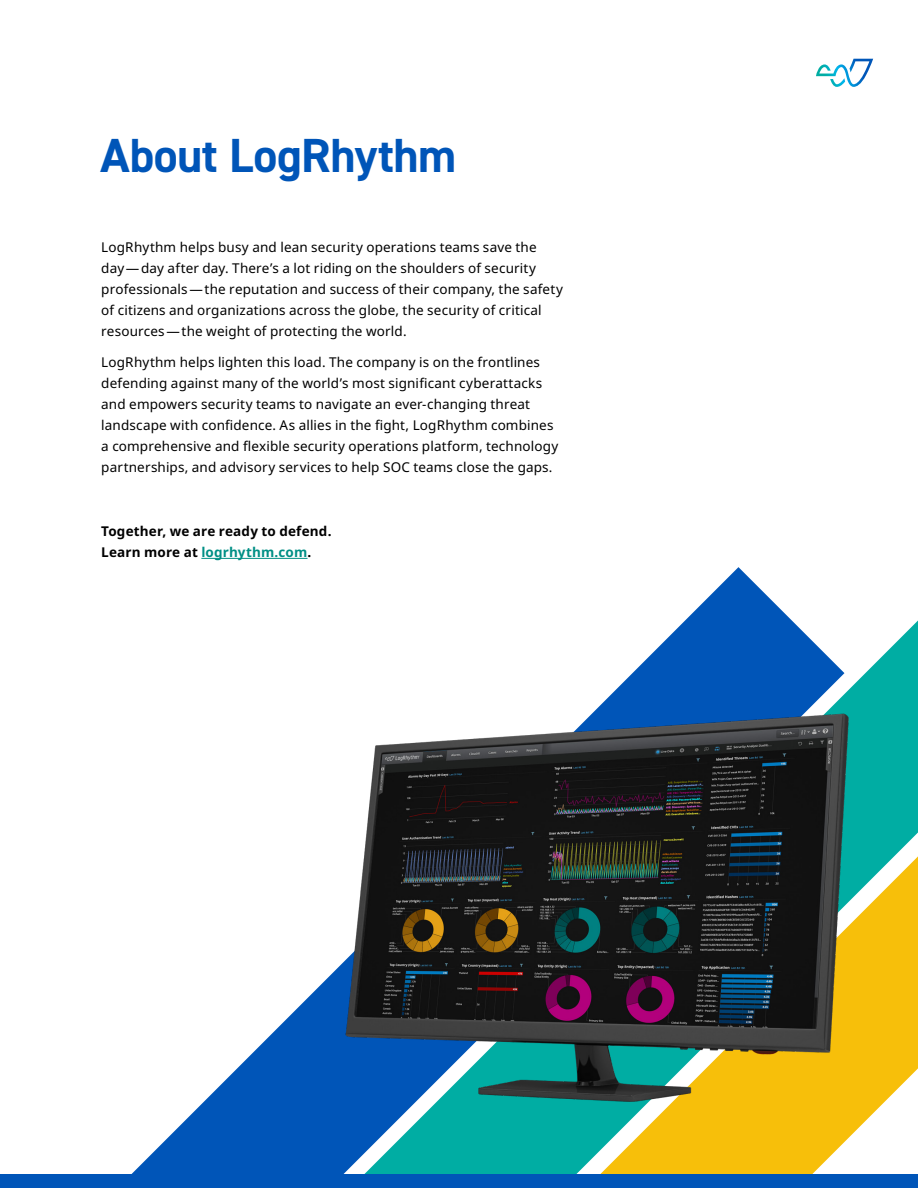
<style>
.page{position:relative;width:918px;height:1188px;background:#fff}
.page>*{position:absolute;margin:0;border:0;box-sizing:border-box;transform-origin:0 0}
.t1{font:700 48px "DIN2014";letter-spacing:-.01em;color:#0055b8}
.Body{font:13.5px/21px "Noto Sans";letter-spacing:.01em;color:#000}
.Body-2{font:700 13.5px/21px "Noto Sans";letter-spacing:.01em;color:#000}
.s1{color:#008f85}
</style>
<div class="page">
<svg style="left:816px;top:59px;width:57px;height:28px"></svg>
<svg style="left:131px;top:567px;width:661px;height:607px"></svg>
<svg style="left:350px;top:620px;width:568px;height:554px"></svg>
<svg style="left:586px;top:856px;width:332px;height:318px;fill:#f7bf0a"></svg>
<div style="left:0;top:1174px;width:918px;height:14px;background:#0055b8"></div>
<img style="left:325px;top:696px;width:552px;height:425px">
<hr style="left:201px;top:558px;width:107px;height:1px;background:#008f85">
<h1 class="t1" style="left:100px;top:124px;width:357px">About LogRhythm</h1>
<p class="Body" style="left:101px;top:237px;width:463px">LogRhythm helps busy and lean security operations teams save the day—day after day. There’s a lot riding on the shoulders of security professionals—the reputation and success of their company, the safety of citizens and organizations across the globe, the security of critical resources—the weight of protecting the world.</p>
<p class="Body" style="left:101px;top:352px;width:459px">LogRhythm helps lighten this load. The company is on the frontlines defending against many of the world’s most significant cyberattacks and empowers security teams to navigate an ever-changing threat landscape with confidence. As allies in the fight, LogRhythm combines a comprehensive and flexible security operations platform, technology partnerships, and advisory services to help SOC teams close the gaps.</p>
<p class="Body-2" style="left:101px;top:521px;width:232px">Together, we are ready to defend.<br>Learn more at <span class="s1">logrhythm.com</span>.</p>
</div>
